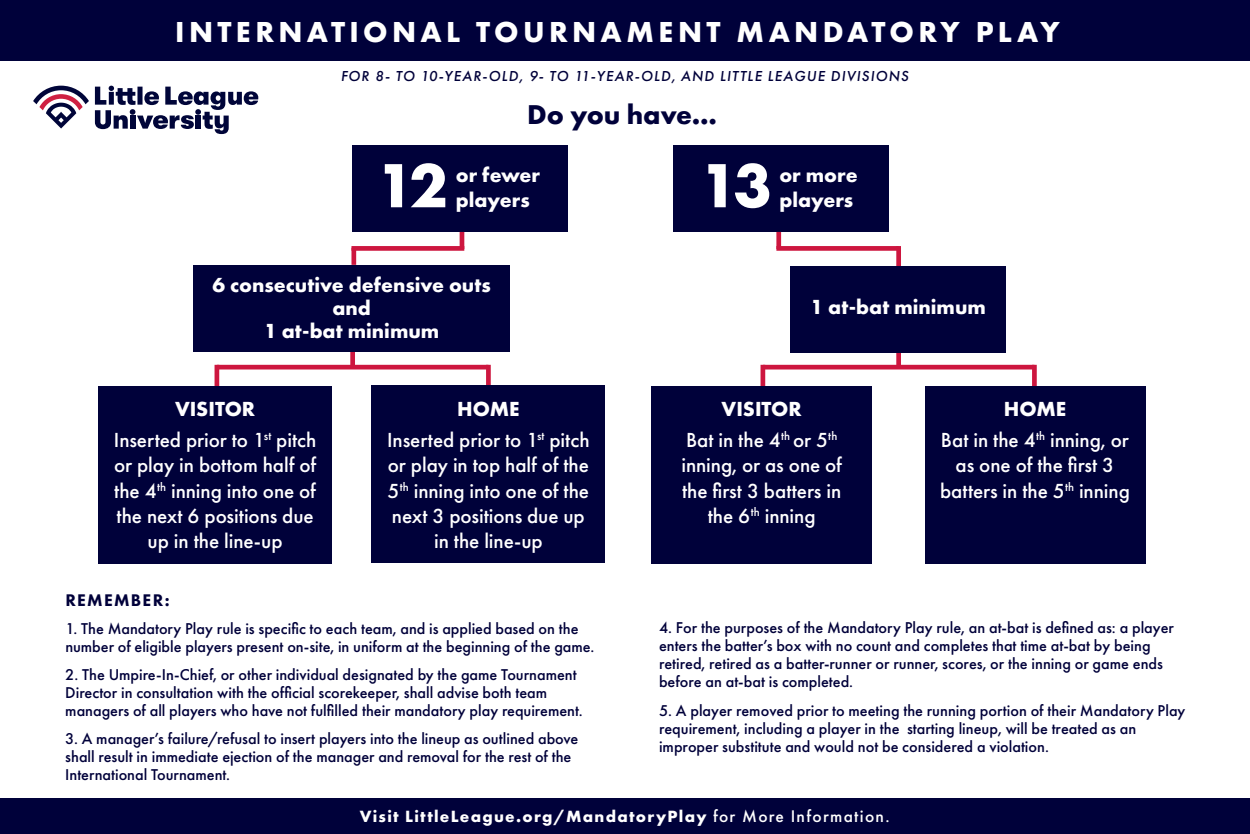
<style>
.page{position:relative;width:1250px;height:834px;background:#fff}
.page>*{position:absolute;margin:0;border:0;box-sizing:border-box;transform-origin:0 0}
.t1{font:700 64.62px "Futura PT";color:#fff}
.t2{font:700 30px "Futura PT";letter-spacing:.145em;color:#fff}
.t3{font:700 28.19px "Futura PT";letter-spacing:-.01em;color:#00013a}
.t4{font:500 21.19px/25.4px "Futura PT";letter-spacing:-.005em;color:#fff;text-align:center}
.t5{font:700 21.19px/22.9px "Futura PT";color:#fff;text-align:center}
.t6{font:800 17.5px "Futura PT";letter-spacing:.075em;color:#00013a}
.t7{font:700 16.88px "Futura PT";letter-spacing:.075em;color:#fff}
.t8{font:500 16.25px/18.1px "Futura PT";color:#00013a}
.t9{font:italic 500 15px "Futura PT";letter-spacing:.075em;color:#00013a}
.s1{font-weight:700}
.s2{font-weight:500;font-size:17.5px}
</style>
<div class="page">
<div style="left:0;top:799px;width:1250px;height:35px;background:#00013a"></div>
<div style="left:350px;top:333px;width:5px;height:34px;background:#cd163f"></div>
<hr style="left:217px;top:365px;width:271px;height:4px;background:#cd163f">
<div style="left:486px;top:365px;width:5px;height:34px;background:#cd163f"></div>
<hr style="left:215px;top:365px;width:4px;height:34px;background:#cd163f">
<div style="left:0;top:0;width:1250px;height:61px;background:#00013a"></div>
<div style="left:353px;top:145px;width:215px;height:87px;background:#00013a"></div>
<div style="left:896px;top:333px;width:5px;height:34px;background:#cd163f"></div>
<hr style="left:763px;top:365px;width:271px;height:4px;background:#cd163f">
<div style="left:1032px;top:365px;width:5px;height:34px;background:#cd163f"></div>
<hr style="left:761px;top:365px;width:4px;height:34px;background:#cd163f">
<div style="left:673px;top:145px;width:216px;height:87px;background:#00013a"></div>
<div style="left:371px;top:385px;width:234px;height:178px;background:#00013a"></div>
<div style="left:98px;top:385px;width:234px;height:178px;background:#00013a"></div>
<div style="left:651px;top:385px;width:221px;height:178px;background:#00013a"></div>
<div style="left:925px;top:385px;width:220px;height:178px;background:#00013a"></div>
<hr style="left:460px;top:232px;width:4px;height:17px;background:#cd163f">
<div style="left:351px;top:246px;width:113px;height:5px;background:#cd163f"></div>
<div style="left:351px;top:248px;width:5px;height:17px;background:#cd163f"></div>
<div style="left:776px;top:232px;width:5px;height:17px;background:#cd163f"></div>
<div style="left:776px;top:246px;width:123px;height:5px;background:#cd163f"></div>
<div style="left:896px;top:246px;width:5px;height:22px;background:#cd163f"></div>
<div style="left:194px;top:265px;width:316px;height:86px;background:#00013a"></div>
<div style="left:791px;top:266px;width:215px;height:86px;background:#00013a"></div>
<svg style="left:95px;top:86px;width:163px;height:48px"></svg>
<svg style="left:33px;top:86px;width:56px;height:42px"></svg>
<h2 class="t2" style="left:175px;top:12px;width:886px">INTERNATIONAL TOURNAMENT MANDATORY PLAY</h2>
<p class="t9" style="left:341px;top:67px;width:570px">FOR 8- TO 10-YEAR-OLD, 9- TO 11-YEAR-OLD, AND LITTLE LEAGUE DIVISIONS</p>
<h3 class="t3" style="left:527px;top:97px;width:191px">Do you have...</h3>
<h1 class="t1" style="left:376px;top:144px;width:74px">12</h1>
<h3 class="t5" style="left:456px;top:163px;width:86px">or fewer</h3>
<h3 class="t5" style="left:456px;top:188px;width:75px">players</h3>
<h1 class="t1" style="left:699px;top:144px;width:74px">13</h1>
<h3 class="t5" style="left:779px;top:163px;width:80px">or more</h3>
<h3 class="t5" style="left:779px;top:188px;width:75px">players</h3>
<h3 class="t5" style="left:213px;top:273px;width:280px">6 consecutive defensive outs and<br>1 at-bat minimum</h3>
<h3 class="t5" style="left:811px;top:295px;width:177px">1 at-bat minimum</h3>
<h3 class="t4" style="left:114px;top:393px;width:204px;line-height:31.2px"><span class="s1">VISITOR<br></span>Inserted prior to 1<sup>st</sup> pitch</h3>
<h3 class="t4" style="left:114px;top:452px;width:204px">or play in bottom half of the 4<sup>th</sup> inning into one of the next 6 positions due up in the line-up</h3>
<h3 class="t4" style="left:387px;top:393px;width:204px;line-height:31.2px"><span class="s1">HOME<br></span>Inserted prior to 1<sup>st</sup> pitch</h3>
<h3 class="t4" style="left:388px;top:452px;width:203px">or play in top half of the<br>5<sup>th</sup> inning into one of the next 3 positions due up in the line-up</h3>
<p class="t6" style="left:65px;top:589px;width:106px">REMEMBER:</p>
<p class="t8" style="left:65px;top:619px;width:531px">1. The Mandatory Play rule is specific to each team, and is applied based on the number of eligible players present on-site, in uniform at the beginning of the game.</p>
<p class="t8" style="left:65px;top:665px;width:519px">2. The Umpire-In-Chief, or other individual designated by the game Tournament<br>Director in consultation with the official scorekeeper, shall advise both team managers of all players who have not fulfilled their mandatory play requirement.</p>
<p class="t8" style="left:65px;top:730px;width:514px">3. A manager’s failure/refusal to insert players into the lineup as outlined above shall result in immediate ejection of the manager and removal for the rest of the<br>International Tournament.</p>
<h3 class="t4" style="left:686px;top:393px;width:153px;line-height:31.2px"><span class="s1">VISITOR<br></span>Bat in the 4<sup>th</sup> or 5<sup>th</sup></h3>
<h3 class="t4" style="left:681px;top:452px;width:162px">inning, or as one of the first 3 batters in the 6<sup>th</sup> inning</h3>
<h3 class="t4" style="left:941px;top:393px;width:190px;line-height:31.2px"><span class="s1">HOME<br></span>Bat in the 4<sup>th</sup> inning, or</h3>
<h3 class="t4" style="left:940px;top:452px;width:191px">as one of the first 3 batters in the 5<sup>th</sup> inning</h3>
<p class="t8" style="left:659px;top:619px;width:516px">4. For the purposes of the Mandatory Play rule, an at-bat is defined as: a player enters the batter’s box with no count and completes that time at-bat by being retired, retired as a batter-runner or runner, scores, or the inning or game ends before an at-bat is completed.</p>
<p class="t8" style="left:659px;top:701px;width:528px">5. A player removed prior to meeting the running portion of their Mandatory Play requirement, including a player in the starting lineup, will be treated as an improper substitute and would not be considered a violation.</p>
<p class="t7" style="left:360px;top:805px;width:531px">Visit LittleLeague.org/MandatoryPlay <span class="s2">for More Information.</span></p>
</div>
